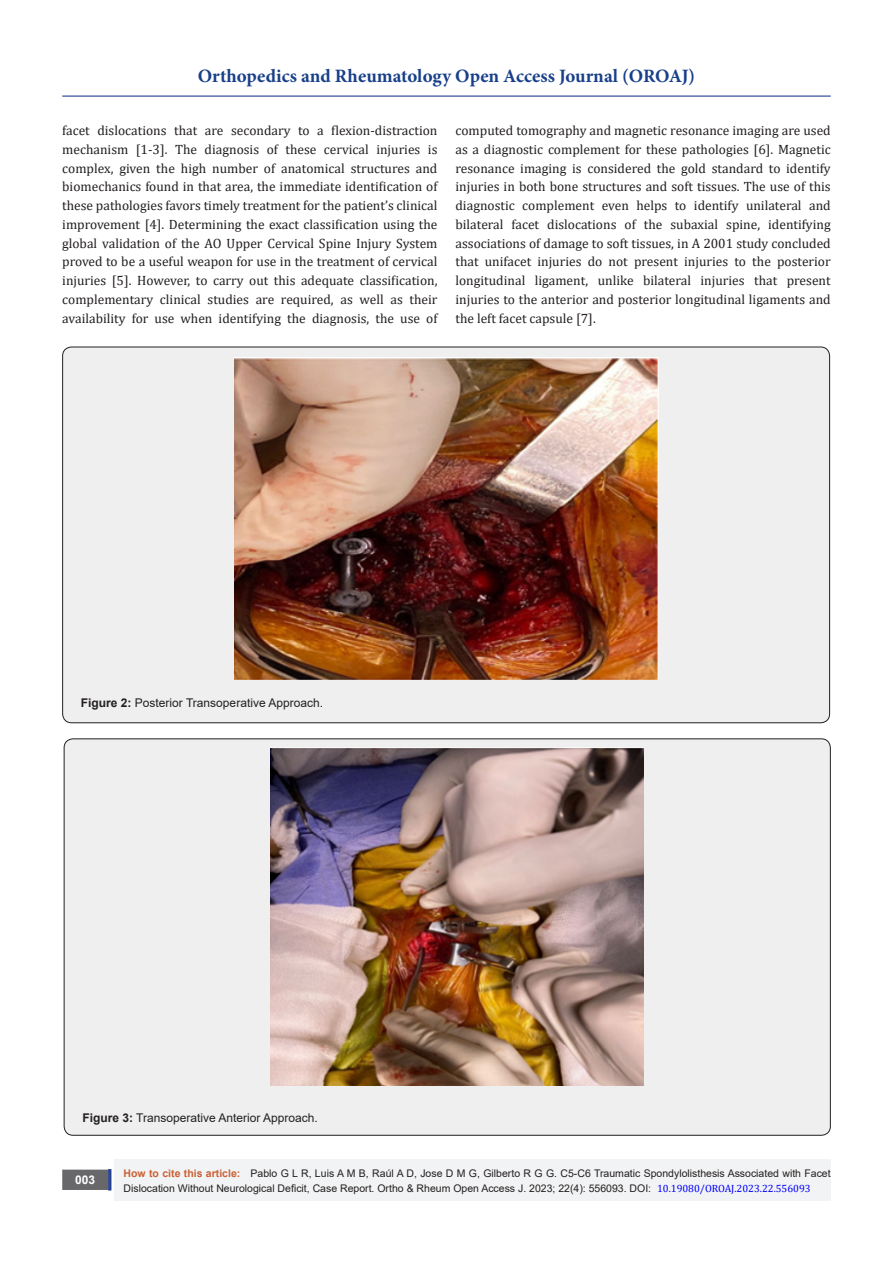
<style>
.page{position:relative;width:893px;height:1263px;background:#fff}
.page>*{position:absolute;margin:0;border:0;box-sizing:border-box;transform-origin:0 0}
.t1{font:700 18.9px "Minion Pro";color:#183f89}
.t2{font:13.5px/18.8px "Cambria";color:#231f20;text-align:justify}
.t3{font:12px "Arial";color:#231f20}
.t4{font:700 12px "Arial";color:#fff}
.t5{font:10.5px/15px "Arial";color:#231f20}
.s1{font-weight:700}
.s2{font-weight:700;color:#ca6035}
.s3{font-family:"Cambria";color:#00f}
</style>
<div class="page">
<div style="left:115px;top:1160px;width:716px;height:41px;background:#f2f3f4"></div>
<div style="left:63px;top:1170px;width:44px;height:19px;background:#68676a"></div>
<div style="left:62px;top:1169px;width:46px;height:21px;border:2px solid #68676a"></div>
<div style="left:108px;top:1169px;width:3px;height:21px;background:#1c6d90;border:2px solid #253f8e"></div>
<hr style="left:62px;top:96px;width:769px;height:1px;background:#253f8e">
<div style="left:63px;top:347px;width:767px;height:376px;background:#efeff0;border-radius:9px"></div>
<img style="left:235px;top:358px;width:423px;height:322px">
<div style="left:64px;top:739px;width:766px;height:396px;background:#efeff0;border-radius:9px"></div>
<img style="left:271px;top:748px;width:372px;height:337px">
<h1 class="t1" style="left:198px;top:63px;width:499px">Orthopedics and Rheumatology Open Access Journal (OROAJ)</h1>
<p class="t2" style="left:62px;top:121px;width:377px">facet dislocations that are secondary to a flexion-distraction mechanism [1-3]. The diagnosis of these cervical injuries is complex, given the high number of anatomical structures and biomechanics found in that area, the immediate identification of these pathologies favors timely treatment for the patient’s clinical improvement [4]. Determining the exact classification using the global validation of the AO Upper Cervical Spine Injury System proved to be a useful weapon for use in the treatment of cervical injuries [5]. However, to carry out this adequate classification, complementary clinical studies are required, as well as their availability for use when identifying the diagnosis, the use of</p>
<p class="t2" style="left:455px;top:121px;width:377px">computed tomography and magnetic resonance imaging are used as a diagnostic complement for these pathologies [6]. Magnetic resonance imaging is considered the gold standard to identify injuries in both bone structures and soft tissues. The use of this diagnostic complement even helps to identify unilateral and bilateral facet dislocations of the subaxial spine, identifying associations of damage to soft tissues, in A 2001 study concluded that unifacet injuries do not present injuries to the posterior longitudinal ligament, unlike bilateral injuries that present injuries to the anterior and posterior longitudinal ligaments and the left facet capsule [7].</p>
<p class="t3" style="left:81px;top:695px;width:244px"><span class="s1">Figure 2:</span> Posterior Transoperative Approach.</p>
<p class="t3" style="left:82px;top:1110px;width:237px"><span class="s1">Figure 3:</span> Transoperative Anterior Approach.</p>
<p class="t4" style="left:75px;top:1171px;width:22px">003</p>
<p class="t5" style="left:124px;top:1165px;width:709px"><span class="s2">How to cite this article:</span> Pablo G L R, Luis A M B, Raúl A D, Jose D M G, Gilberto R G G. C5-C6 Traumatic Spondylolisthesis Associated with Facet<br>Dislocation Without Neurological Deficit, Case Report. Ortho &amp; Rheum Open Access J. 2023; 22(4): 556093. DOI: <span class="s3">10.19080/OROAJ.2023.22.556093</span></p>
</div>
